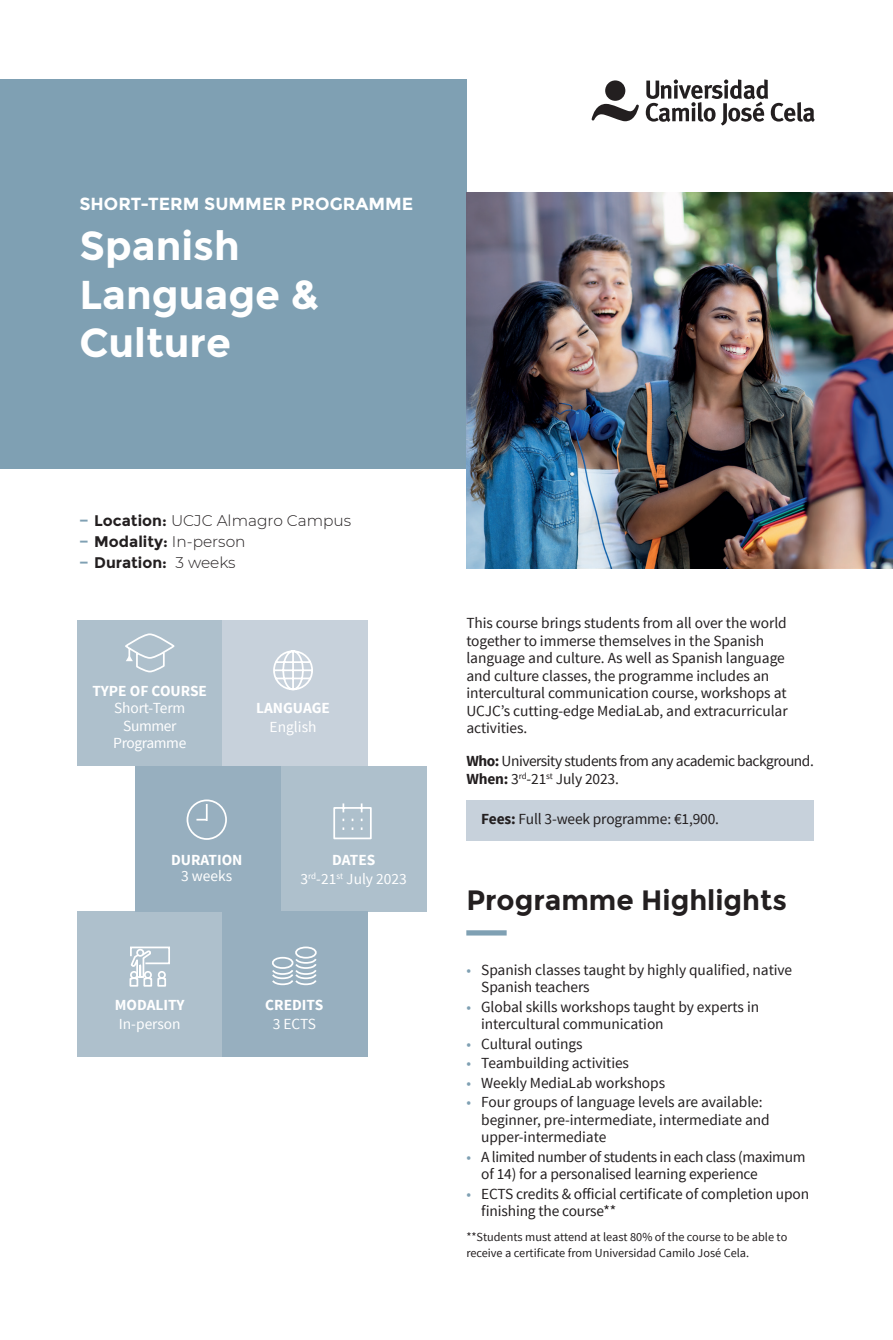
<style>
.page{position:relative;width:893px;height:1340px;background:#fff}
.page>*{position:absolute;margin:0;border:0;box-sizing:border-box;transform-origin:0 0}
.t1{font:700 40.25px/48.3px "Montserrat";color:#fff}
.t2{font:700 28px "Montserrat";color:#231f20}
.t3{font:700 17.5px "Montserrat";color:#fff}
.t4{font:15.4px/17.5px "Source Sans Pro";letter-spacing:-.005em;color:#231f20}
.t5{font:15.4px/17.5px "Source Sans Pro";letter-spacing:-.025em;color:#231f20}
.t6{font:15.4px/17.5px "Source Sans Pro";letter-spacing:-.03em;color:#231f20}
.t7{font:300 15.4px/21px "Montserrat";color:#231f20}
.t8{font:15.4px/18.6px "Source Sans Pro";letter-spacing:-.005em;color:#fff;text-align:center}
.t9{font:700 15.4px "Source Sans Pro";color:#fff}
.t10{font:15.4px/17.5px "Source Sans Pro";letter-spacing:-.025em;color:#fff;text-align:center}
.t11{font:12.25px/15.8px "Source Sans Pro";color:#231f20}
.s1{font-weight:700;color:#7fa0b3}
.s2{font-weight:700}
.s3{color:#7fa0b3}
</style>
<div class="page">
<div style="left:466px;top:800px;width:348px;height:40px;background:#c7d1db"></div>
<div style="left:466px;top:930px;width:41px;height:5px;background:#7fa0b3"></div>
<div style="left:0;top:79px;width:466px;height:390px;background:#7fa0b3"></div>
<img style="left:466px;top:193px;width:427px;height:375px">
<div style="left:77px;top:620px;width:145px;height:146px;background:#aec0cc"></div>
<div style="left:77px;top:911px;width:145px;height:146px;background:#aec0cc"></div>
<div style="left:136px;top:766px;width:145px;height:145px;background:#97afbf"></div>
<div style="left:222px;top:620px;width:146px;height:146px;background:#c7d1db"></div>
<div style="left:281px;top:766px;width:146px;height:145px;background:#aec0cc"></div>
<div style="left:222px;top:911px;width:146px;height:146px;background:#97afbf"></div>
<svg style="left:125px;top:633px;width:50px;height:40px"></svg>
<svg style="left:273px;top:650px;width:40px;height:41px"></svg>
<svg style="left:129px;top:946px;width:41px;height:41px"></svg>
<svg style="left:186px;top:799px;width:41px;height:41px"></svg>
<svg style="left:272px;top:946px;width:45px;height:40px"></svg>
<svg style="left:333px;top:803px;width:39px;height:37px"></svg>
<svg style="left:646px;top:79px;width:169px;height:46px"></svg>
<div style="left:605px;top:80px;width:20px;height:21px;background:#231f20;border-radius:50%"></div>
<svg style="left:591px;top:104px;width:48px;height:17px"></svg>
<p class="t3" style="left:79px;top:193px;width:336px">SHORT-TERM SUMMER PROGRAMME</p>
<h1 class="t1" style="left:79px;top:222px;width:241px">Spanish<br>Language &amp;<br>Culture</h1>
<p class="t7" style="left:79px;top:509px;width:273px"><span class="s1">−</span> <span class="s2">Location:</span> UCJC Almagro Campus <span class="s1">−</span> <span class="s2">Modality:</span> In-person<br><span class="s1">−</span> <span class="s2">Duration:</span> 3 weeks</p>
<p class="t9" style="left:92px;top:681px;width:116px">TYPE OF COURSE</p>
<p class="t10" style="left:113px;top:699px;width:75px">Short-Term<br>Summer<br>Programme</p>
<p class="t9" style="left:256px;top:698px;width:75px">LANGUAGE</p>
<p class="t8" style="left:270px;top:717px;width:48px">English</p>
<p class="t9" style="left:171px;top:849px;width:73px">DURATION</p>
<p class="t8" style="left:181px;top:867px;width:53px">3 weeks</p>
<p class="t8" style="left:301px;top:851px;width:108px"><span class="s2">DATES<br></span>3<sup>rd</sup>-21<sup>st</sup> July 2023</p>
<p class="t9" style="left:115px;top:995px;width:71px">MODALITY</p>
<p class="t8" style="left:119px;top:1014px;width:63px">In-person</p>
<p class="t9" style="left:265px;top:995px;width:60px">CREDITS</p>
<p class="t8" style="left:273px;top:1014px;width:45px">3 ECTS</p>
<p class="t4" style="left:466px;top:614px;width:323px">This course brings students from all over the world together to immerse themselves in the Spanish language and culture. As well as Spanish language and culture classes, the programme includes an intercultural communication course, workshops at UCJC’s cutting-edge MediaLab, and extracurricular activities.</p>
<p class="t6" style="left:466px;top:753px;width:349px"><span class="s2">Who:</span> University students from any academic background.<br><span class="s2">When:</span> 3<sup>rd</sup>-21<sup>st</sup> July 2023.</p>
<p class="t4" style="left:481px;top:810px;width:239px"><span class="s2">Fees:</span> Full 3-week programme: €1,900.</p>
<h2 class="t2" style="left:466px;top:883px;width:322px">Programme Highlights</h2>
<p class="t4" style="left:481px;top:961px;width:313px;text-indent:-15px"><span class="s3">•</span> Spanish classes taught by highly qualified, native<br>Spanish teachers</p>
<p class="t4" style="left:481px;top:998px;width:279px;text-indent:-15px"><span class="s3">•</span> Global skills workshops taught by experts in intercultural communication</p>
<p class="t4" style="left:466px;top:1035px;width:118px"><span class="s3">•</span> Cultural outings</p>
<p class="t4" style="left:466px;top:1054px;width:164px"><span class="s3">•</span> Teambuilding activities</p>
<p class="t4" style="left:466px;top:1074px;width:200px"><span class="s3">•</span> Weekly MediaLab workshops</p>
<p class="t4" style="left:481px;top:1093px;width:290px;text-indent:-15px"><span class="s3">•</span> Four groups of language levels are available: beginner, pre-intermediate, intermediate and upper-intermediate</p>
<p class="t5" style="left:481px;top:1148px;width:326px;text-indent:-15px"><span class="s3">•</span> A limited number of students in each class (maximum of 14) for a personalised learning experience</p>
<p class="t4" style="left:481px;top:1185px;width:329px;text-indent:-15px"><span class="s3">•</span> ECTS credits &amp; official certificate of completion upon finishing the course**</p>
<p class="t11" style="left:466px;top:1229px;width:322px">**Students must attend at least 80% of the course to be able to receive a certificate from Universidad Camilo José Cela.</p>
</div>
